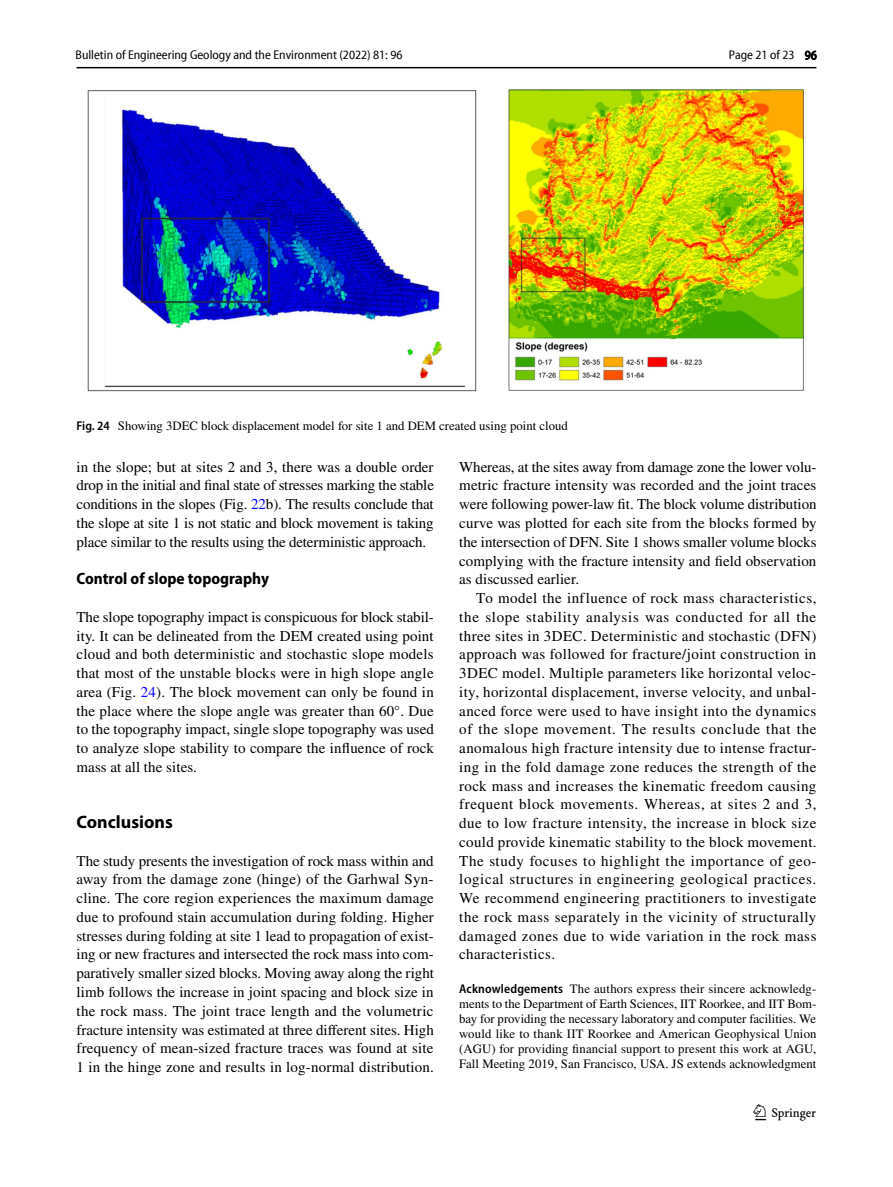
<style>
.page{position:relative;width:893px;height:1187px;background:#fff}
.page>*{position:absolute;margin:0;border:0;box-sizing:border-box;transform-origin:0 0}
.t1{font:22.5px "Springnew Regular 3";color:#000}
.t2{font:700 18px "Myriad Pro";color:#000}
.t3{font:700 semi-condensed 16.5px "Myriad Pro";color:#000}
.t4{font:15px/18.8px "STIX";letter-spacing:.01em;color:#000;text-align:justify}
.t5{font:12.75px/15px "STIX";color:#000;text-align:justify}
.t6{font:semi-condensed 12.75px "Myriad Pro Unic";color:#000}
.s1{font-family:"Myriad Pro";font-weight:600;font-stretch:semi-condensed}
.s2{color:#00f}
</style>
<div class="page">
<hr style="left:77px;top:67px;width:739px;height:1px;background:#000">
<img style="left:87px;top:88px;width:719px;height:304px">
<p class="t6" style="left:76px;top:50px;width:328px">Bulletin of Engineering Geology and the Environment (2022) 81: 96</p>
<p class="t6" style="left:729px;top:50px;width:90px">Page 21 of 23 96</p>
<p class="t5" style="left:77px;top:418px;width:493px"><span class="s1">Fig. 24</span> Showing 3DEC block displacement model for site 1 and DEM created using point cloud</p>
<p class="t4" style="left:77px;top:458px;width:359px">in the slope; but at sites 2 and 3, there was a double order drop in the initial and final state of stresses marking the stable conditions in the slopes (Fig. <span class="s2">22</span>b). The results conclude that the slope at site 1 is not static and block movement is taking place similar to the results using the deterministic approach.</p>
<p class="t3" style="left:77px;top:569px;width:194px">Control of slope topography</p>
<p class="t4" style="left:77px;top:608px;width:359px">The slope topography impact is conspicuous for block stabil&shy;ity. It can be delineated from the DEM created using point cloud and both deterministic and stochastic slope models that most of the unstable blocks were in high slope angle area (Fig. <span class="s2">24</span>). The block movement can only be found in the place where the slope angle was greater than 60°. Due to the topography impact, single slope topography was used to analyze slope stability to compare the influence of rock mass at all the sites.</p>
<p class="t2" style="left:77px;top:810px;width:98px">Conclusions</p>
<p class="t4" style="left:77px;top:852px;width:359px">The study presents the investigation of rock mass within and away from the damage zone (hinge) of the Garhwal Syn&shy;cline. The core region experiences the maximum damage due to profound stain accumulation during folding. Higher stresses during folding at site 1 lead to propagation of exist&shy;ing or new fractures and intersected the rock mass into com&shy;paratively smaller sized blocks. Moving away along the right limb follows the increase in joint spacing and block size in the rock mass. The joint trace length and the volumetric fracture intensity was estimated at three different sites. High frequency of mean-sized fracture traces was found at site 1 in the hinge zone and results in log-normal distribution.</p>
<p class="t4" style="left:459px;top:458px;width:359px">Whereas, at the sites away from damage zone the lower volu&shy;metric fracture intensity was recorded and the joint traces were following power-law fit. The block volume distribution curve was plotted for each site from the blocks formed by the intersection of DFN. Site 1 shows smaller volume blocks complying with the fracture intensity and field observation as discussed earlier.</p>
<p class="t4" style="left:459px;top:589px;width:359px;text-indent:17px">To model the influence of rock mass characteristics, the slope stability analysis was conducted for all the three sites in 3DEC. Deterministic and stochastic (DFN) approach was followed for fracture/joint construction in 3DEC model. Multiple parameters like horizontal veloc&shy;ity, horizontal displacement, inverse velocity, and unbal&shy;anced force were used to have insight into the dynamics of the slope movement. The results conclude that the anomalous high fracture intensity due to intense fractur&shy;ing in the fold damage zone reduces the strength of the rock mass and increases the kinematic freedom causing frequent block movements. Whereas, at sites 2 and 3, due to low fracture intensity, the increase in block size could provide kinematic stability to the block movement.<br>The study focuses to highlight the importance of geo&shy;logical structures in engineering geological practices.<br>We recommend engineering practitioners to investigate the rock mass separately in the vicinity of structurally damaged zones due to wide variation in the rock mass characteristics.</p>
<p class="t5" style="left:459px;top:982px;width:359px"><span class="s1">Acknowledgements</span> The authors express their sincere acknowledg&shy;ments to the Department of Earth Sciences, IIT Roorkee, and IIT Bom&shy;bay for providing the necessary laboratory and computer facilities. We would like to thank IIT Roorkee and American Geophysical Union (AGU) for providing financial support to present this work at AGU, Fall Meeting 2019, San Francisco, USA. JS extends acknowledgment</p>
<h1 class="t1" style="left:755px;top:1104px;width:62px">1 3</h1>
</div>
